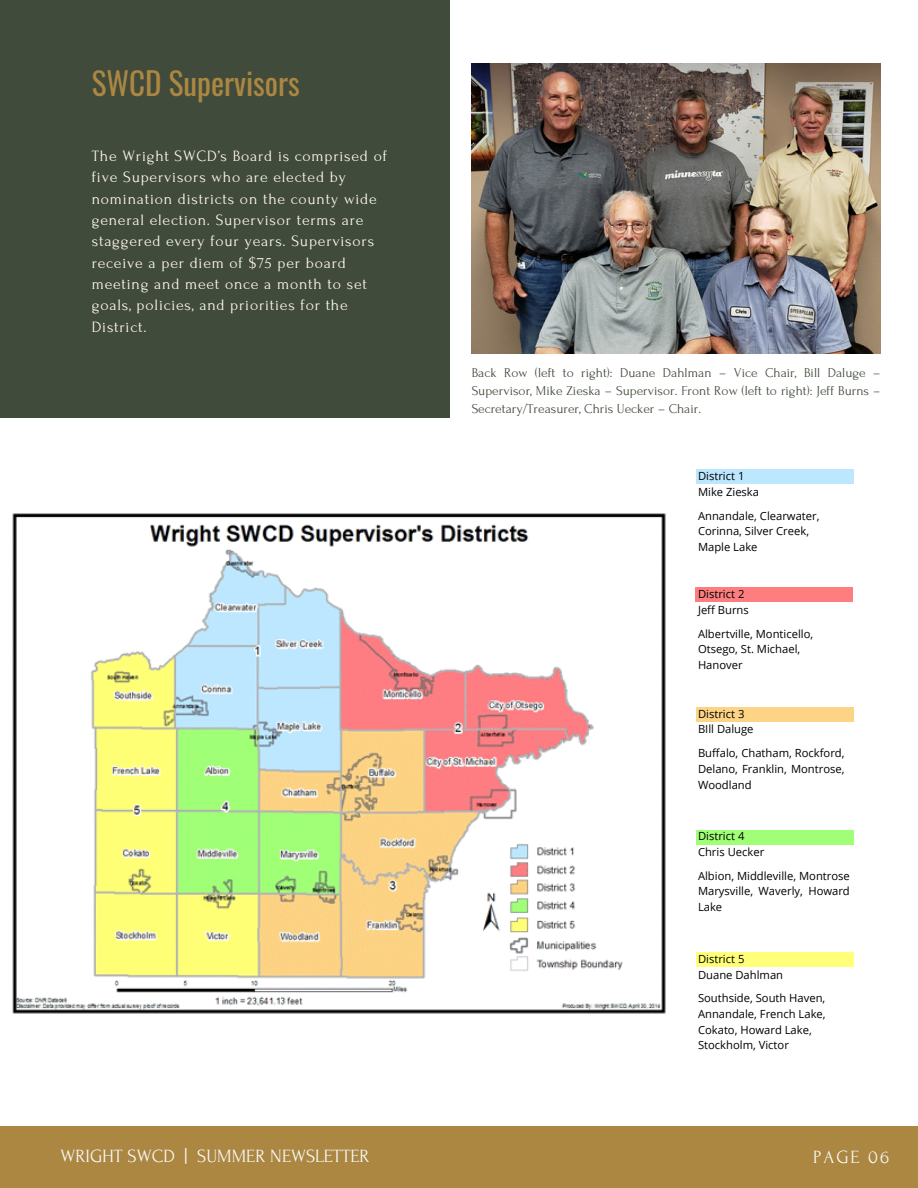
<style>
.page{position:relative;width:918px;height:1188px;background:#fff}
.page>*{position:absolute;margin:0;border:0;box-sizing:border-box;transform-origin:0 0}
.t1{font:31.2px "Oswald";color:#ab8742}
.t2{font:18.75px "Forum";color:#fafafa}
.t3{font:18.6px "Forum";letter-spacing:.1em;color:#fafafa}
.t4{font:15.75px/21.3px "Forum";letter-spacing:.05em;color:#fff9f3}
.t5{font:13.5px/18px "Forum";color:#414b3b;text-align:justify}
.t6{font:11.25px/15.8px "Open Sans";color:#000}
</style>
<div class="page">
<div style="left:0;top:0;width:449px;height:417px;background:#414b3b"></div>
<div style="left:696px;top:469px;width:158px;height:14px;background:#bde7ff"></div>
<div style="left:695px;top:587px;width:157px;height:14px;background:#fe7e80"></div>
<div style="left:696px;top:707px;width:158px;height:15px;background:#fdd385"></div>
<div style="left:696px;top:830px;width:158px;height:14px;background:#a0ff76"></div>
<div style="left:696px;top:952px;width:158px;height:15px;background:#ffff79"></div>
<img style="left:472px;top:64px;width:408px;height:290px">
<div style="left:0;top:1127px;width:918px;height:61px;background:#ab8742"></div>
<img style="left:12px;top:513px;width:654px;height:501px">
<p class="t1" style="left:92px;top:59px;width:209px">SWCD Supervisors</p>
<p class="t4" style="left:92px;top:145px;width:297px">The Wright SWCD’s Board is comprised of five Supervisors who are elected by nomination districts on the county wide general election. Supervisor terms are staggered every four years. Supervisors receive a per diem of $75 per board meeting and meet once a month to set goals, policies, and priorities for the District.</p>
<p class="t5" style="left:472px;top:364px;width:410px">Back Row (left to right): Duane Dahlman – Vice Chair, Bill Daluge – Supervisor, Mike Zieska – Supervisor. Front Row (left to right): Jeff Burns – Secretary/Treasurer, Chris Uecker – Chair.</p>
<p class="t6" style="left:698px;top:468px;width:48px">District 1</p>
<p class="t6" style="left:698px;top:484px;width:63px">Mike Zieska</p>
<p class="t6" style="left:698px;top:507px;width:123px">Annandale, Clearwater,<br>Corinna, Silver Creek,<br>Maple Lake</p>
<p class="t6" style="left:698px;top:586px;width:48px">District 2</p>
<p class="t6" style="left:698px;top:602px;width:52px">Jeff Burns</p>
<p class="t6" style="left:698px;top:626px;width:117px">Albertville, Monticello,<br>Otsego, St. Michael,<br>Hanover</p>
<p class="t6" style="left:698px;top:706px;width:48px">District 3</p>
<p class="t6" style="left:698px;top:721px;width:57px">BIll Daluge</p>
<p class="t6" style="left:698px;top:745px;width:148px;text-align:justify">Buffalo, Chatham, Rockford, Delano, Franklin, Montrose, Woodland</p>
<p class="t6" style="left:698px;top:828px;width:48px">District 4</p>
<p class="t6" style="left:698px;top:844px;width:68px">Chris Uecker</p>
<p class="t6" style="left:698px;top:867px;width:153px;text-align:justify">Albion, Middleville, Montrose Marysville, Waverly, Howard Lake</p>
<p class="t6" style="left:698px;top:951px;width:48px">District 5</p>
<p class="t6" style="left:698px;top:966px;width:87px">Duane Dahlman</p>
<p class="t6" style="left:698px;top:990px;width:129px">Southside, South Haven,<br>Annandale, French Lake,<br>Cokato, Howard Lake,<br>Stockholm, Victor</p>
<p class="t2" style="left:60px;top:1140px;width:311px">WRIGHT SWCD | SUMMER NEWSLETTER</p>
<p class="t2" style="left:60px;top:1146px;width:311px">WRIGHT SWCD | SUMMER NEWSLETTER</p>
<p class="t3" style="left:813px;top:1147px;width:77px">PAGE 06</p>
</div>
